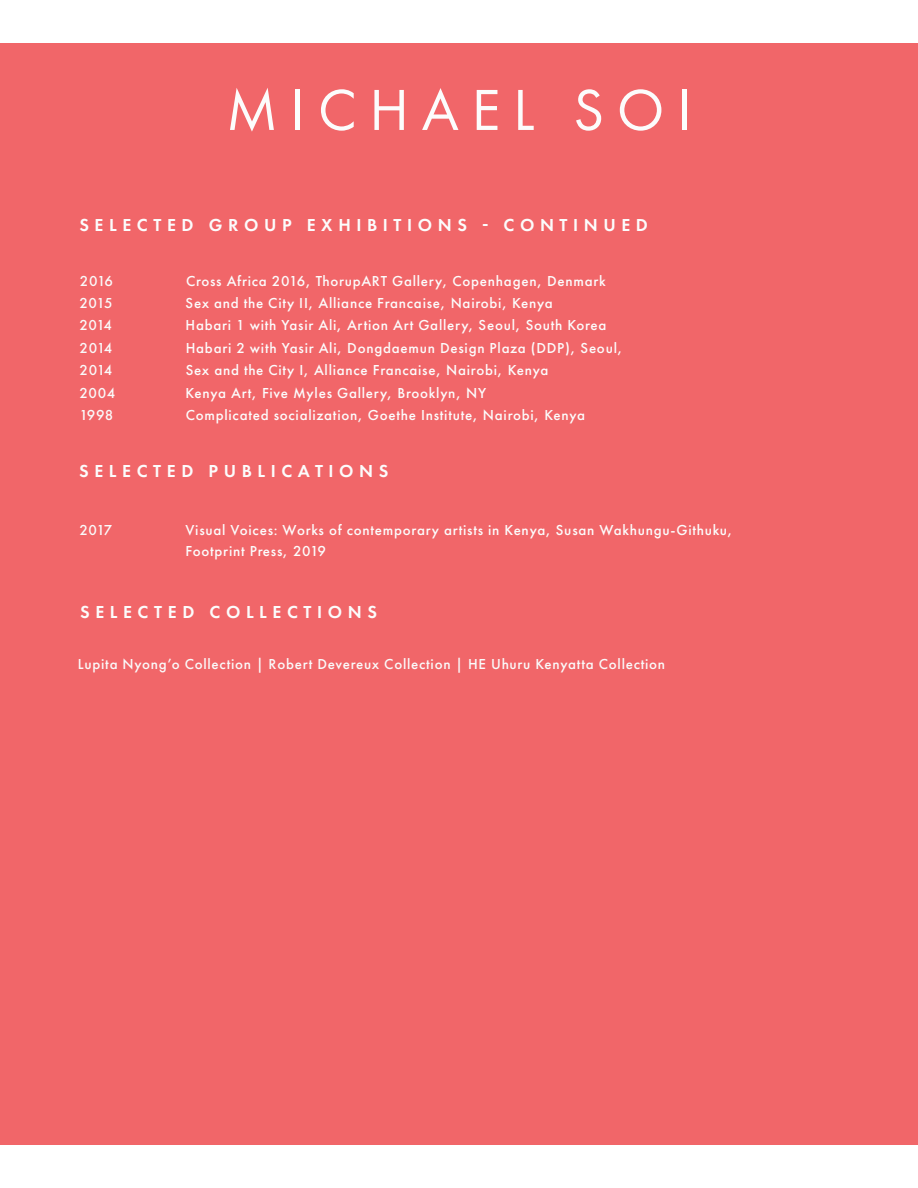
<style>
.page{position:relative;width:918px;height:1188px;background:#fff}
.page>*{position:absolute;margin:0;border:0;box-sizing:border-box;transform-origin:0 0}
.t1{font:60px "Futura PT";letter-spacing:.21em;color:#fcfcfc}
.t2{font:600 18px "Futura PT";letter-spacing:.31em;color:#fcfcfc}
.t3{font:500 15px/21px "Futura PT";letter-spacing:.05em;color:#fcfcfc}
.t4{font:500 15px "Futura PT";letter-spacing:.05em;color:#fafafa}
</style>
<div class="page">
<div style="left:0;top:43px;width:918px;height:1102px;background:#f16669"></div>
<p class="t1" style="left:226px;top:74px;width:467px">MICHAEL SOI</p>
<p class="t2" style="left:79px;top:213px;width:570px">SELECTED GROUP EXHIBITIONS - CONTINUED</p>
<p class="t4" style="left:80px;top:272px;width:35px">2016</p>
<p class="t3" style="left:186px;top:270px;width:421px">Cross Africa 2016, ThorupART Gallery, Copenhagen, Denmark</p>
<p class="t4" style="left:79px;top:294px;width:35px">2015</p>
<p class="t3" style="left:186px;top:292px;width:369px">Sex and the City II, Alliance Francaise, Nairobi, Kenya</p>
<p class="t4" style="left:79px;top:316px;width:34px">2014</p>
<p class="t3" style="left:186px;top:315px;width:422px">Habari 1 with Yasir Ali, Artion Art Gallery, Seoul, South Korea</p>
<p class="t4" style="left:80px;top:339px;width:34px">2014</p>
<p class="t3" style="left:186px;top:337px;width:438px">Habari 2 with Yasir Ali, Dongdaemun Design Plaza (DDP), Seoul,</p>
<p class="t4" style="left:80px;top:361px;width:34px">2014</p>
<p class="t3" style="left:186px;top:360px;width:364px">Sex and the City I, Alliance Francaise, Nairobi, Kenya</p>
<p class="t4" style="left:79px;top:384px;width:37px">2004</p>
<p class="t3" style="left:186px;top:382px;width:302px">Kenya Art, Five Myles Gallery, Brooklyn, NY</p>
<p class="t4" style="left:80px;top:406px;width:35px">1998</p>
<p class="t3" style="left:186px;top:405px;width:401px">Complicated socialization, Goethe Institute, Nairobi, Kenya</p>
<p class="t2" style="left:79px;top:459px;width:311px">SELECTED PUBLICATIONS</p>
<p class="t4" style="left:79px;top:521px;width:34px">2017</p>
<p class="t3" style="left:186px;top:520px;width:549px">Visual Voices: Works of contemporary artists in Kenya, Susan Wakhungu-Githuku,<br>Footprint Press, 2019</p>
<p class="t2" style="left:80px;top:601px;width:298px">SELECTED COLLECTIONS</p>
<p class="t4" style="left:78px;top:655px;width:589px">Lupita Nyong’o Collection | Robert Devereux Collection | HE Uhuru Kenyatta Collection</p>
</div>
